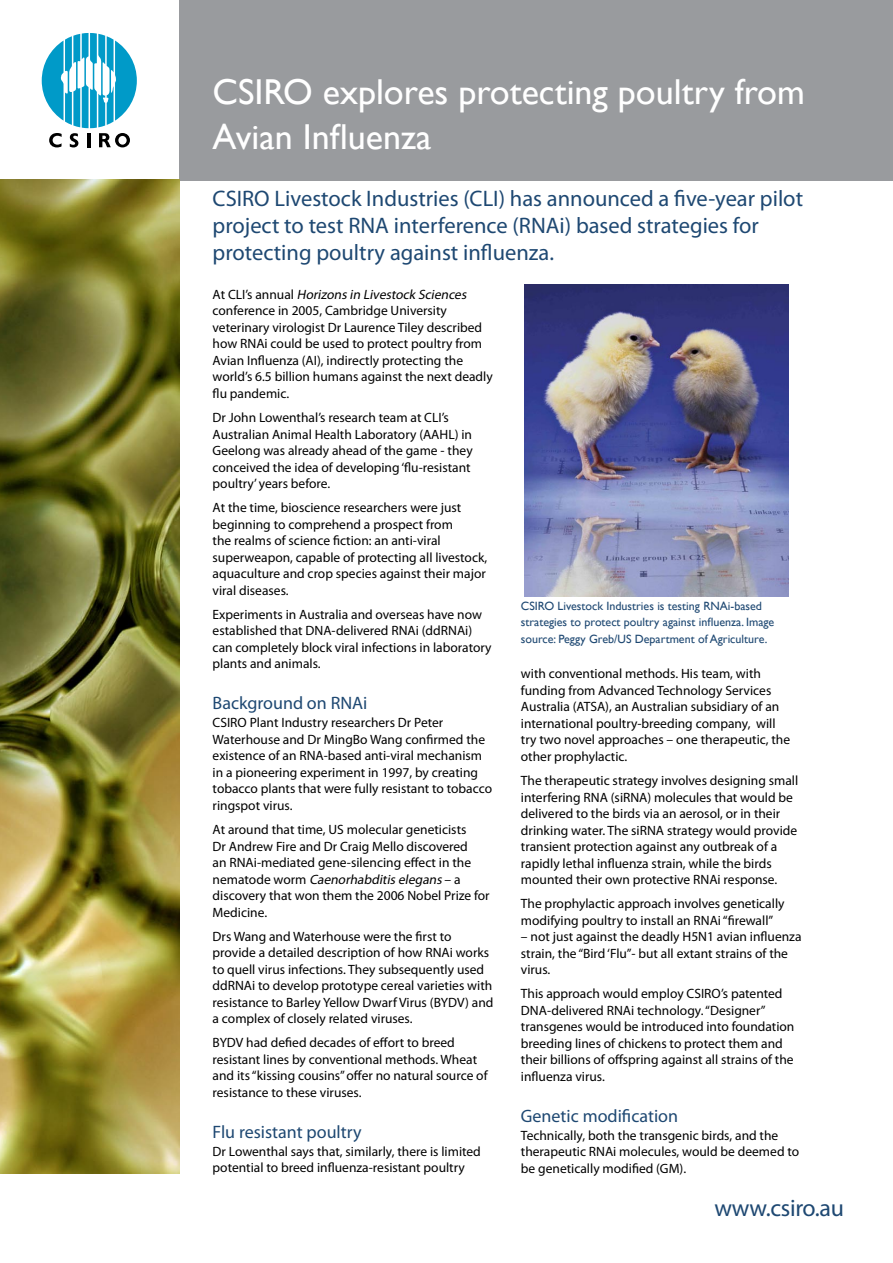
<style>
.page{position:relative;width:893px;height:1263px;background:#fff}
.page>*{position:absolute;margin:0;border:0;box-sizing:border-box;transform-origin:0 0}
.t1{font:36px/45px "Gill Sans";color:#fff}
.t2{font:24px "Myriad Pro";letter-spacing:-.015em;color:#1e4872}
.t3{font:22.5px/27px "Myriad Pro";color:#1e4872}
.t4{font:18px "Myriad Pro";color:#1e4872}
.t5{font:13.5px/16.5px "Myriad Pro";color:#000}
.t6{font:12px/16.5px "Gill Sans";color:#1e4872}
.s1{font-style:italic}
</style>
<div class="page">
<svg style="left:42px;top:33px;width:95px;height:114px"></svg>
<div style="left:179px;top:0;width:714px;height:180px;background:#999b9e"></div>
<img style="left:0;top:180px;width:179px;height:994px">
<img style="left:524px;top:284px;width:265px;height:313px">
<h1 class="t1" style="left:213px;top:70px;width:594px">CSIRO explores protecting poultry from<br>Avian Influenza</h1>
<h3 class="t3" style="left:213px;top:184px;width:592px">CSIRO Livestock Industries (CLI) has announced a five-year pilot project to test RNA interference (RNAi) based strategies for protecting poultry against influenza.</h3>
<p class="t5" style="left:213px;top:286px;width:282px">At C L I ’s a n n u a l <span class="s1">Horizons in Livestock Sciences </span>conference in 2005, Cambridge University veterinary virologist Dr Laurence Tiley described how RNAi could be used to protect poultry from Avian Influenza (AI), indirectly protecting the world’s 6.5 billion humans against the next deadly flu pandemic.</p>
<p class="t5" style="left:213px;top:409px;width:262px">Dr John Lowenthal’s research team at CLI’s Australian Animal Health Laboratory (AAHL) in Geelong was already ahead of the game - they conceived the idea of developing ‘flu-resistant poultry’ years before.</p>
<p class="t5" style="left:213px;top:499px;width:276px">At the time, bioscience researchers were just beginning to comprehend a prospect from<br>the realms of science fiction: an anti-viral superweapon, capable of protecting all livestock, aquaculture and crop species against their major viral diseases.</p>
<p class="t5" style="left:213px;top:606px;width:280px">Experiments in Australia and overseas have now established that DNA-delivered RNAi (ddRNAi) can completely block viral infections in laboratory plants and animals.</p>
<h3 class="t4" style="left:213px;top:692px;width:156px">Background on RNAi</h3>
<p class="t5" style="left:213px;top:714px;width:281px">CSIRO Plant Industry researchers Dr Peter Waterhouse and Dr MingBo Wang confirmed the existence of an RNA-based anti-viral mechanism in a pioneering experiment in 1997, by creating tobacco plants that were fully resistant to tobacco ringspot virus.</p>
<p class="t5" style="left:213px;top:821px;width:279px">At around that time, US molecular geneticists<br>Dr Andrew Fire and Dr Craig Mello discovered<br>an RNAi-mediated gene-silencing effect in the<br>n e m a t o d e wo r m <span class="s1">Caenorhabditis elegans</span> – a discovery that won them the 2006 Nobel Prize for Medicine.</p>
<p class="t5" style="left:213px;top:928px;width:282px">Drs Wang and Waterhouse were the first to provide a detailed description of how RNAi works to quell virus infections. They subsequently used ddRNAi to develop prototype cereal varieties with resistance to Barley Yellow Dwarf Virus (BYDV) and a complex of closely related viruses.</p>
<p class="t5" style="left:213px;top:1034px;width:277px">BYDV had defied decades of effort to breed resistant lines by conventional methods. Wheat and its “kissing cousins” offer no natural source of resistance to these viruses.</p>
<h3 class="t4" style="left:213px;top:1120px;width:151px">Flu resistant poultry</h3>
<p class="t5" style="left:213px;top:1143px;width:270px">Dr Lowenthal says that, similarly, there is limited potential to breed influenza-resistant poultry</p>
<p class="t6" style="left:521px;top:597px;width:255px">CSIRO Livestock Industries is testing RNAi-based strategies to protect poultry against influenza. Image source: Peggy Greb/US Department of Agriculture.</p>
<p class="t5" style="left:521px;top:665px;width:271px">with conventional methods. His team, with funding from Advanced Technology Services Australia (ATSA), an Australian subsidiary of an international poultry-breeding company, will try two novel approaches – one therapeutic, the other prophylactic.</p>
<p class="t5" style="left:521px;top:772px;width:279px">The therapeutic strategy involves designing small interfering RNA (siRNA) molecules that would be delivered to the birds via an aerosol, or in their drinking water. The siRNA strategy would provide transient protection against any outbreak of a rapidly lethal influenza strain, while the birds mounted their own protective RNAi response.</p>
<p class="t5" style="left:521px;top:895px;width:265px">The prophylactic approach involves genetically modifying poultry to install an RNAi “firewall”</p>
<p class="t5" style="left:521px;top:928px;width:282px">– not just against the deadly H5N1 avian influenza strain, the “Bird ‘Flu”- but all extant strains of the virus.</p>
<p class="t5" style="left:521px;top:985px;width:275px">This approach would employ CSIRO’s patented DNA-delivered RNAi technology. “Designer” transgenes would be introduced into foundation breeding lines of chickens to protect them and their billions of offspring against all strains of the influenza virus.</p>
<h3 class="t4" style="left:521px;top:1104px;width:159px">Genetic modification</h3>
<p class="t5" style="left:521px;top:1127px;width:280px">Technically, both the transgenic birds, and the therapeutic RNAi molecules, would be deemed to be genetically modified (GM).</p>
<h2 class="t2" style="left:714px;top:1193px;width:131px">www.csiro.au</h2>
</div>
